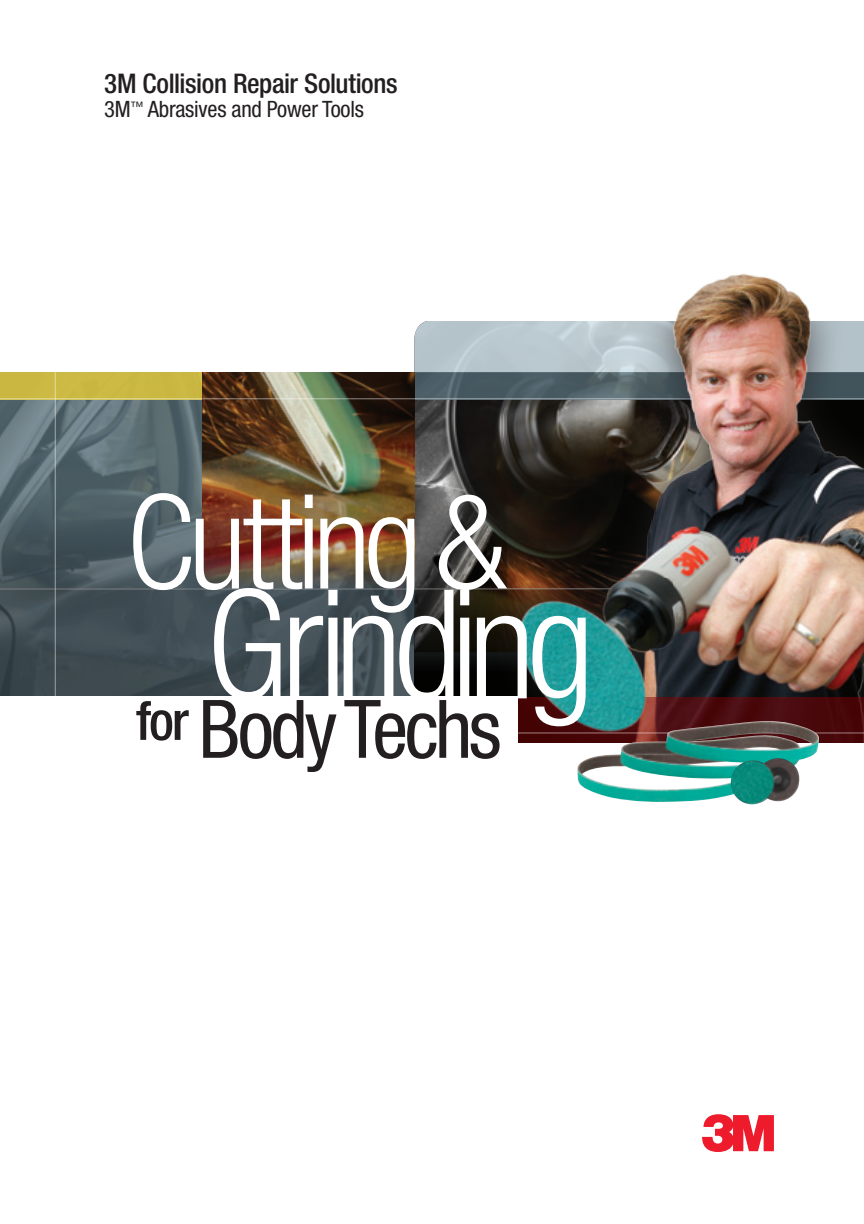
<style>
.page{position:relative;width:864px;height:1224px;background:#fff}
.page>*{position:absolute;margin:0;border:0;box-sizing:border-box;transform-origin:0 0}
.Montage_Messaging_1{font:300 condensed 152px "Helvetica Neue";letter-spacing:-.055em;color:#fff}
.Montage_Messaging_1-2{font:300 condensed 131.4px "Helvetica Neue";letter-spacing:-.05em;color:#fff}
.Montage_Messaging_2{font:condensed 80.8px "Helvetica Neue";letter-spacing:-.045em;color:#231f20}
.Cover_Title{font:500 condensed 27px "Helvetica Neue";letter-spacing:-.015em;color:#231f20}
.Cover_Subtitle{font:condensed 22.6px "Helvetica Neue";letter-spacing:-.01em;color:#231f20}
</style>
<div class="page">
<svg style="left:702px;top:1114px;width:72px;height:38px"></svg>
<svg style="left:0;top:399px;width:203px;height:94px;background:#5f7076"></svg>
<img style="left:414px;top:399px;width:67px;height:94px">
<svg style="left:0;top:589px;width:481px;height:107px;background:#3b464b"></svg>
<svg style="left:414px;top:372px;width:67px;height:26px;background:#4b5c64"></svg>
<div style="left:0;top:372px;width:414px;height:27px;background:#cab842"></div>
<svg style="left:414px;top:321px;width:67px;height:51px;background:#b7c5cc"></svg>
<img style="left:203px;top:372px;width:211px;height:121px">
<img style="left:0;top:493px;width:481px;height:95px">
<hr style="left:0;top:398px;width:864px;height:1px;background:#fff">
<img style="left:481px;top:321px;width:383px;height:376px">
<div style="left:489px;top:697px;width:375px;height:72px;background:#4a090c"></div>
<hr style="left:514px;top:732px;width:350px;height:1px;background:#fff">
<div style="left:498px;top:743px;width:366px;height:59px;background:#fff"></div>
<div style="left:0;top:697px;width:518px;height:105px;background:#fff"></div>
<hr style="left:55px;top:372px;width:1px;height:325px;background:#fff">
<img style="left:577px;top:721px;width:242px;height:81px">
<img style="left:756px;top:758px;width:45px;height:44px">
<img style="left:729px;top:761px;width:46px;height:43px">
<img style="left:652px;top:274px;width:167px;height:198px">
<img style="left:498px;top:579px;width:174px;height:191px">
<p class="Cover_Title" style="left:104px;top:68px;width:295px">3M Collision Repair Solutions</p>
<p class="Cover_Subtitle" style="left:104px;top:96px;width:261px">3M<sup>™</sup> Abrasives and Power Tools</p>
<p class="Montage_Messaging_1-2" style="left:127px;top:467px;width:381px">Cutting &amp;</p>
<p class="Montage_Messaging_1" style="left:206px;top:557px;width:390px">Grinding</p>
<p class="Montage_Messaging_2" style="left:136px;top:682px;width:367px"><sup>for</sup> Body Techs</p>
</div>
